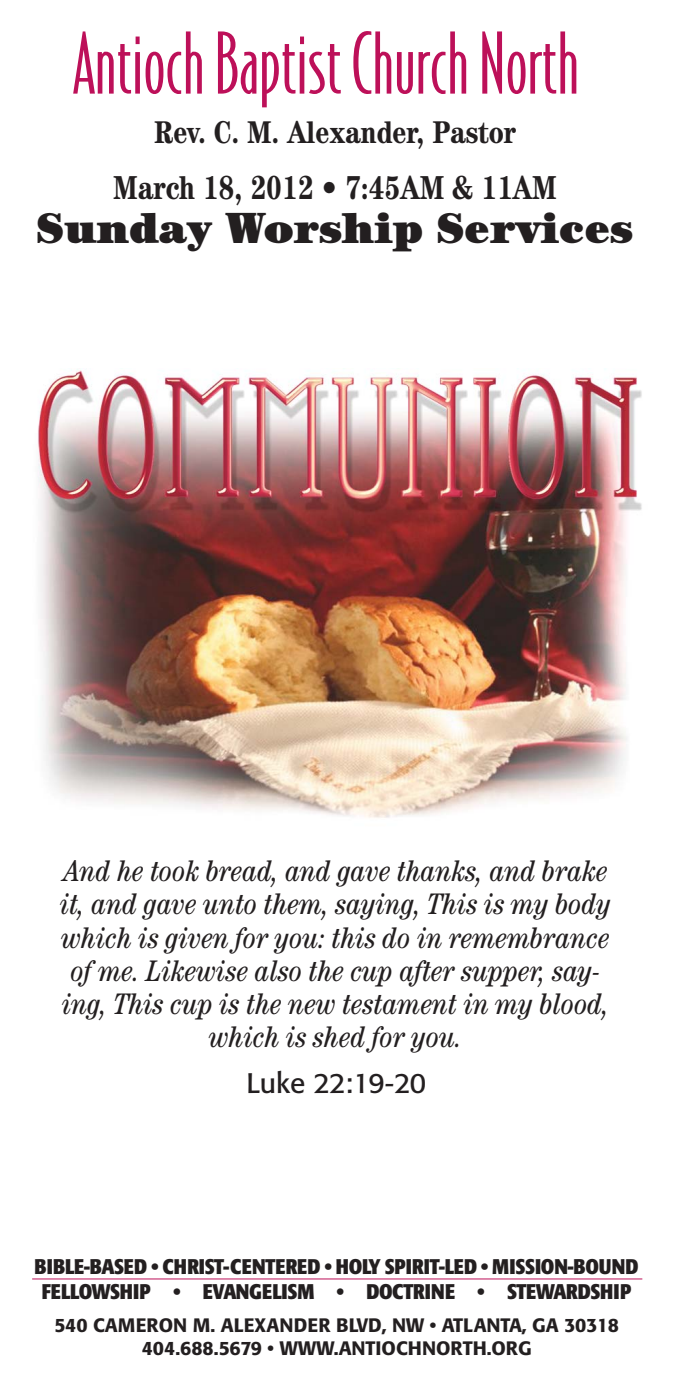
<style>
.page{position:relative;width:674px;height:1385px;background:#fff}
.page>*{position:absolute;margin:0;border:0;box-sizing:border-box;transform-origin:0 0}
.t1{font:300 80.5px "Bodega Sans";color:#bd1059}
.t2{font:900 43.75px "Century";color:#231f20;scale:.95 1}
.t3{font:700 condensed 33.25px "Century";color:#231f20;scale:.95 1}
.t4{font:700 condensed 31.5px "Century";color:#231f20}
.t5{font:italic condensed 29.75px/33.2px "Century";color:#231f20;text-align:center}
.t6{font:28px "Formata";letter-spacing:-.01em;color:#231f20}
.t7{font:700 condensed 21px/25.2px "Formata";letter-spacing:-.01em;color:#231f20;text-align:center}
.t8{font:500 19.25px/23.1px "Formata";color:#231f20;text-align:center}
</style>
<div class="page">
<hr style="left:32px;top:1278px;width:610px;height:1px;background:#bd1059">
<img style="left:38px;top:369px;width:604px;height:449px">
<p class="t1" style="left:73px;top:31px;width:507px">Antioch Baptist Church North</p>
<p class="t4" style="left:154px;top:122px;width:364px">Rev. C. M. Alexander, Pastor</p>
<p class="t3" style="left:113px;top:176px;width:468px">March 18, 2012 • 7:45AM &amp; 11AM</p>
<p class="t2" style="left:37px;top:213px;width:629px">Sunday Worship Services</p>
<p class="t5" style="left:61px;top:857px;width:552px">And he took bread, and gave thanks, and brake it, and gave unto them, saying, This is my body which is given for you: this do in remembrance of me. Likewise also the cup after supper, say&shy;ing, This cup is the new testament in my blood, which is shed for you.</p>
<p class="t6" style="left:246px;top:1070px;width:181px">Luke 22:19-20</p>
<p class="t7" style="left:35px;top:1256px;width:605px">BIBLE-BASED • CHRIST-CENTERED • HOLY SPIRIT-LED • MISSION-BOUND<br>FELLOWSHIP • EVANGELISM • DOCTRINE • STEWARDSHIP</p>
<p class="t8" style="left:54px;top:1315px;width:566px">540 CAMERON M. ALEXANDER BLVD, NW • ATLANTA, GA 30318<br>404.688.5679 • WWW.ANTIOCHNORTH.ORG</p>
</div>
